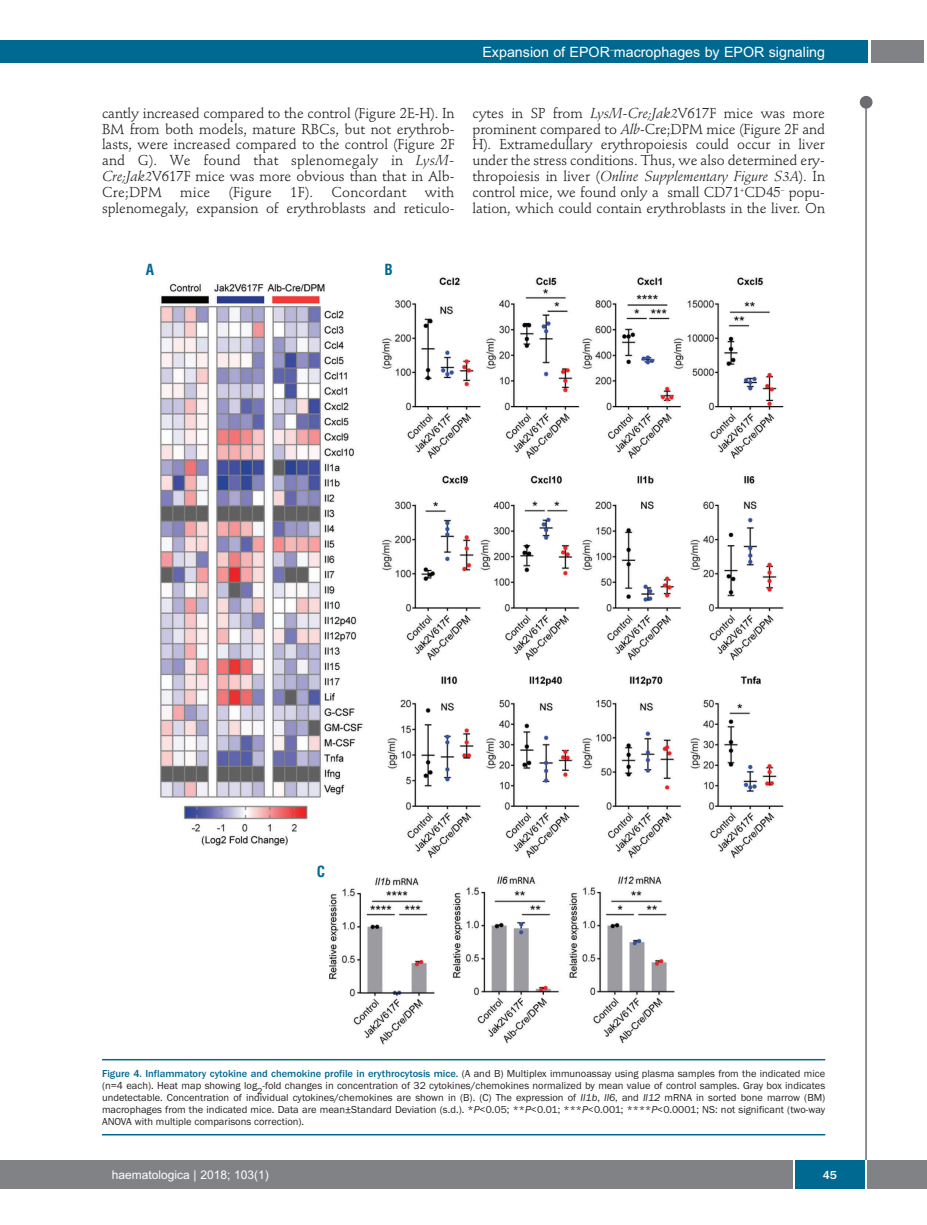
<style>
.page{position:relative;width:927px;height:1225px;background:#fff}
.page>*{position:absolute;margin:0;border:0;box-sizing:border-box;transform-origin:0 0}
.t1{font:700 condensed 15px "Helvetica";color:#006991}
.t2{font:14.25px/15.9px "Stempel Schneidler";letter-spacing:-.005em;color:#231f20;text-align:justify}
.t3{font:14.25px "Arial";color:#fff}
.t4{font:14.25px "Stempel Schneidler";letter-spacing:.015em;color:#231f20}
.t5{font:12px "Arial";color:#fff}
.t6{font:500 12px "Franklin Gothic";color:#fff}
.t7{font:10.5px/12px "Franklin Gothic";color:#231f20;text-align:justify}
.s1{font-style:italic}
.s2{font-weight:500;color:#006991}
</style>
<div class="page">
<div style="left:860px;top:96px;width:12px;height:13px;background:#6c6d70;border-radius:50%"></div>
<hr style="left:865px;top:98px;width:2px;height:1062px;background:#6c6d70">
<div style="left:871px;top:40px;width:52px;height:22px;background:#808285"></div>
<div style="left:18px;top:40px;width:849px;height:22px;background:#006991"></div>
<div style="left:17px;top:1160px;width:910px;height:28px;background:#808285"></div>
<div style="left:795px;top:1160px;width:70px;height:28px;background:#006991"></div>
<hr style="left:793px;top:1160px;width:2px;height:28px;background:#fff">
<hr style="left:865px;top:1160px;width:2px;height:28px;background:#fff">
<div style="left:0;top:40px;width:19px;height:22px;background:#006991"></div>
<div style="left:0;top:1160px;width:18px;height:28px;background:#808285"></div>
<hr style="left:102px;top:1059px;width:723px;height:1px;background:#006991">
<hr style="left:102px;top:1134px;width:723px;height:1px;background:#006991">
<img style="left:160px;top:277px;width:625px;height:768px">
<p class="t3" style="left:482px;top:44px;width:344px">Expansion of EPOR<sup>–</sup>macrophages by EPOR signaling</p>
<p class="t2" style="left:102px;top:106px;width:354px">cantly increased compared to the control (Figure 2E-H). In BM from both models, mature RBCs, but not erythrob&shy;lasts, were increased compared to the control (Figure 2F and G). We found that splenomegaly in <span class="s1">LysM-Cre;Jak2</span>V617F mice was more obvious than that in Alb-Cre;DPM</p>
<p class="t2" style="left:102px;top:185px;width:354px;text-align:right">with<br>splenomegaly, expansion of erythroblasts and reticulo-</p>
<p class="t2" style="left:180px;top:185px;width:32px">mice</p>
<p class="t2" style="left:229px;top:185px;width:45px">(Figure</p>
<p class="t2" style="left:290px;top:185px;width:24px">1F).</p>
<p class="t4" style="left:331px;top:186px;width:77px">Concordant</p>
<p class="t2" style="left:472px;top:106px;width:354px">cytes in SP from <span class="s1">LysM-Cre;Jak2</span>V617F mice was more prominent compared to <span class="s1">Alb</span>-Cre;DPM mice (Figure 2F and H). Extramedullary erythropoiesis could occur in liver under the stress conditions. Thus, we also determined ery&shy;thropoiesis in liver (<span class="s1">Online Supplementary Figure S3A</span>). In control mice, we found only a small CD71<sup>+</sup>CD45<sup>–</sup> popu&shy;lation, which could contain erythroblasts in the liver. On</p>
<p class="t1" style="left:146px;top:261px;width:10px">A</p>
<p class="t1" style="left:385px;top:261px;width:10px">B</p>
<p class="t1" style="left:317px;top:863px;width:10px">C</p>
<p class="t7" style="left:102px;top:1067px;width:725px"><span class="s2">Figure 4. Inflammatory cytokine and chemokine profile in erythrocytosis mice.</span> (A and B) Multiplex immunoassay using plasma samples from the indicated mice (n=4 each). Heat map showing log<sub>2</sub>-fold changes in concentration of 32 cytokines/chemokines normalized by mean value of control samples. Gray box indicates undetectable. Concentration of individual cytokines/chemokines are shown in (B). (C) The expression of <span class="s1">Il1b</span>, <span class="s1">Il6</span>, and <span class="s1">Il12</span> mRNA in sorted bone marrow (BM) macrophages from the indicated mice. Data are mean±Standard Deviation (s.d.). *<span class="s1">P</span>&lt;0.05; **<span class="s1">P</span>&lt;0.01; ***<span class="s1">P</span>&lt;0.001; ****<span class="s1">P</span>&lt;0.0001; NS: not significant (two-way ANOVA with multiple comparisons correction).</p>
<p class="t5" style="left:112px;top:1167px;width:158px">haematologica | 2018; 103(1)</p>
<p class="t6" style="left:823px;top:1167px;width:16px">45</p>
</div>
